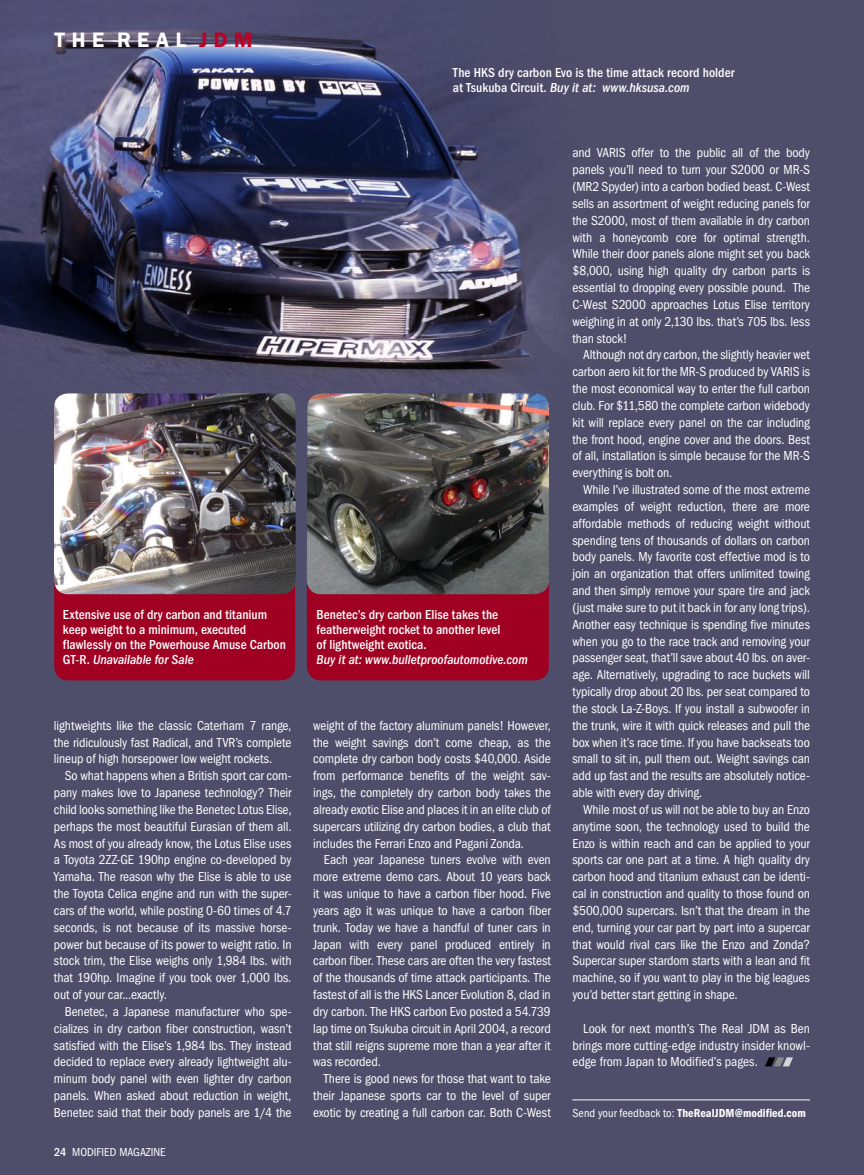
<style>
.page{position:relative;width:864px;height:1175px;background:#fff}
.page>*{position:absolute;margin:0;border:0;box-sizing:border-box;transform-origin:0 0}
.t1{font:600 21px "Franklin Gothic";color:#fff}
.Body_San_Serif{font:condensed 13.5px/16.8px "Franklin Gothic";letter-spacing:-.01em;color:#fff;text-align:justify}
.Body_San_Serif-2{font:500 condensed 13.5px/15px "Franklin Gothic";letter-spacing:.005em;color:#fff}
.Body_San_Serif-3{font:600 condensed 12px "Franklin Gothic";letter-spacing:.005em;color:#fff}
.t2{font:condensed 12px "Franklin Gothic";color:#fff}
.s1{color:#be0027}
.s2{font-style:italic}
.s3{font-weight:500}
.s4{font-weight:400}
</style>
<div class="page">
<img style="left:0;top:0;width:864px;height:1174px">
<div style="left:307px;top:594px;width:242px;height:86px;background:#a00022"></div>
<div style="left:54px;top:594px;width:241px;height:86px;background:#a00022"></div>
<hr style="left:572px;top:1099px;width:238px;height:1px;background:#fff">
<svg style="left:765px;top:1057px;width:28px;height:9px"></svg>
<img style="left:54px;top:393px;width:242px;height:201px">
<img style="left:307px;top:393px;width:242px;height:201px">
<p class="t1" style="left:54px;top:27px;width:200px">T H E R E A L <span class="s1">J D M</span></p>
<p class="Body_San_Serif-2" style="left:453px;top:65px;width:283px">The HKS dry carbon Evo is the time attack record holder at Tsukuba Circuit. <span class="s2">Buy it at: www.hksusa.com</span></p>
<p class="Body_San_Serif-2" style="left:63px;top:606px;width:224px">Extensive use of dry carbon and titanium keep weight to a minimum, executed flawlessly on the Powerhouse Amuse Carbon GT-R. <span class="s2">Unavailable for Sale</span></p>
<p class="Body_San_Serif" style="left:54px;top:717px;width:239px">lightweights like the classic Caterham 7 range, the ridiculously fast Radical, and TVR’s complete lineup of high horsepower low weight rockets.</p>
<p class="Body_San_Serif" style="left:54px;top:767px;width:239px;text-indent:11px">So what happens when a British sport car com&shy;pany makes love to Japanese technology? Their child looks something like the Benetec Lotus Elise, perhaps the most beautiful Eurasian of them all.<br>As most of you already know, the Lotus Elise uses a Toyota 2ZZ-GE 190hp engine co-developed by Yamaha. The reason why the Elise is able to use the Toyota Celica engine and run with the super&shy;cars of the world, while posting 0-60 times of 4.7 seconds, is not because of its massive horse&shy;power but because of its power to weight ratio. In stock trim, the Elise weighs only 1,984 lbs. with that 190hp. Imagine if you took over 1,000 lbs. out of your car...exactly.</p>
<p class="Body_San_Serif" style="left:54px;top:1003px;width:239px;text-indent:11px">Benetec, a Japanese manufacturer who spe&shy;cializes in dry carbon fiber construction, wasn’t satisfied with the Elise’s 1,984 lbs. They instead decided to replace every already lightweight alu&shy;minum body panel with even lighter dry carbon panels. When asked about reduction in weight, Benetec said that their body panels are 1/4 the</p>
<p class="t2" style="left:54px;top:1145px;width:113px"><span class="s3">24</span> MODIFIED MAGAZINE</p>
<p class="Body_San_Serif-2" style="left:317px;top:606px;width:213px">Benetec’s dry carbon Elise takes the featherweight rocket to another level<br>of lightweight exotica.<br><span class="s2">Buy it at: www.bulletproofautomotive.com</span></p>
<p class="Body_San_Serif" style="left:313px;top:717px;width:239px">weight of the factory aluminum panels! However, the weight savings don’t come cheap, as the complete dry carbon body costs $40,000. Aside from performance benefits of the weight sav&shy;ings, the completely dry carbon body takes the already exotic Elise and places it in an elite club of supercars utilizing dry carbon bodies, a club that includes the Ferrari Enzo and Pagani Zonda.</p>
<p class="Body_San_Serif" style="left:313px;top:851px;width:239px;text-indent:11px">Each year Japanese tuners evolve with even more extreme demo cars. About 10 years back it was unique to have a carbon fiber hood. Five years ago it was unique to have a carbon fiber trunk. Today we have a handful of tuner cars in Japan with every panel produced entirely in carbon fiber. These cars are often the very fastest of the thousands of time attack participants. The fastest of all is the HKS Lancer Evolution 8, clad in dry carbon. The HKS carbon Evo posted a 54.739 lap time on Tsukuba circuit in April 2004, a record that still reigns supreme more than a year after it was recorded.</p>
<p class="Body_San_Serif" style="left:313px;top:1070px;width:239px;text-indent:11px">There is good news for those that want to take their Japanese sports car to the level of super exotic by creating a full carbon car. Both C-West</p>
<p class="Body_San_Serif" style="left:572px;top:145px;width:239px">and VARIS offer to the public all of the body panels you’ll need to turn your S2000 or MR-S (MR2 Spyder) into a carbon bodied beast. C-West sells an assortment of weight reducing panels for the S2000, most of them available in dry carbon with a honeycomb core for optimal strength.<br>While their door panels alone might set you back $8,000, using high quality dry carbon parts is essential to dropping every possible pound. The C-West S2000 approaches Lotus Elise territory weighing in at only 2,130 lbs. that’s 705 lbs. less than stock!</p>
<p class="Body_San_Serif" style="left:572px;top:347px;width:239px;text-indent:11px">Although not dry carbon, the slightly heavier wet carbon aero kit for the MR-S produced by VARIS is the most economical way to enter the full carbon club. For $11,580 the complete carbon widebody kit will replace every panel on the car including the front hood, engine cover and the doors. Best of all, installation is simple because for the MR-S everything is bolt on.</p>
<p class="Body_San_Serif" style="left:572px;top:481px;width:239px;text-indent:11px">While I’ve illustrated some of the most extreme examples of weight reduction, there are more affordable methods of reducing weight without spending tens of thousands of dollars on carbon body panels. My favorite cost effective mod is to join an organization that offers unlimited towing and then simply remove your spare tire and jack (just make sure to put it back in for any long trips).<br>Another easy technique is spending five minutes when you go to the race track and removing your passenger seat, that’ll save about 40 lbs. on aver&shy;age. Alternatively, upgrading to race buckets will typically drop about 20 lbs. per seat compared to the stock La-Z-Boys. If you install a subwoofer in the trunk, wire it with quick releases and pull the box when it’s race time. If you have backseats too small to sit in, pull them out. Weight savings can add up fast and the results are absolutely notice&shy;able with every day driving.</p>
<p class="Body_San_Serif" style="left:572px;top:801px;width:239px;text-indent:11px">While most of us will not be able to buy an Enzo anytime soon, the technology used to build the Enzo is within reach and can be applied to your sports car one part at a time. A high quality dry carbon hood and titanium exhaust can be identi&shy;cal in construction and quality to those found on $500,000 supercars. Isn’t that the dream in the end, turning your car part by part into a supercar that would rival cars like the Enzo and Zonda?<br>Supercar super stardom starts with a lean and fit machine, so if you want to play in the big leagues you’d better start getting in shape.</p>
<p class="Body_San_Serif" style="left:572px;top:1020px;width:239px;text-indent:11px">Look for next month’s The Real JDM as Ben brings more cutting-edge industry insider knowl&shy;edge from Japan to Modified’s pages.</p>
<p class="Body_San_Serif-3" style="left:572px;top:1106px;width:235px"><span class="s4">Send your feedback to:</span> TheRealJDM@modified.com</p>
</div>
